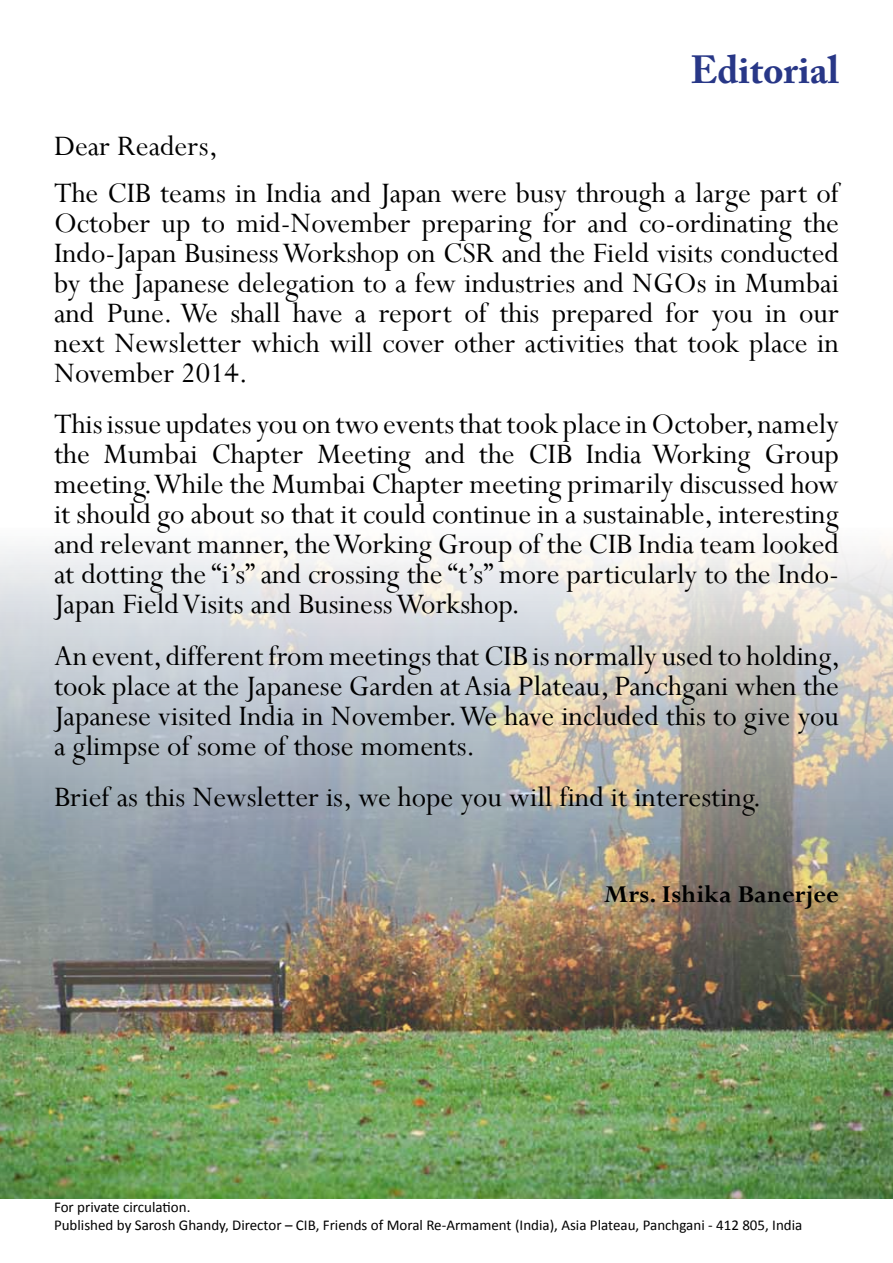
<style>
.page{position:relative;width:893px;height:1263px;background:#fff}
.page>*{position:absolute;margin:0;border:0;box-sizing:border-box;transform-origin:0 0}
.t1{font:700 39px "Adobe Caslon Pro";color:#283787}
.t2{font:31.5px/30px "Perpetua";color:#000;text-align:justify}
.t3{font:700 27px "Perpetua";color:#000}
.t4{font:15px/18px "Calibri";color:#000}
</style>
<div class="page">
<img style="left:0;top:546px;width:893px;height:652px">
<p class="t1" style="left:690px;top:46px;width:150px">Editorial</p>
<p class="t2" style="left:54px;top:122px;width:786px;line-height:47px">Dear Readers,<br>The CIB teams in India and Japan were busy through a large part of</p>
<p class="t2" style="left:54px;top:207px;width:786px">October up to mid-November preparing for and co-ordinating the Indo-Japan Business Workshop on CSR and the Field visits conducted by the Japanese delegation to a few industries and NGOs in Mumbai and Pune. We shall have a report of this prepared for you in our next Newsletter which will cover other activities that took place in November 2014.</p>
<p class="t2" style="left:54px;top:409px;width:786px">This issue updates you on two events that took place in October, namely the Mumbai Chapter Meeting and the CIB India Working Group meeting. While the Mumbai Chapter meeting primarily discussed how it should go about so that it could continue in a sustainable, interesting and relevant manner, the Working Group of the CIB India team looked at dotting the “i’s” and crossing the “t’s” more particularly to the Indo-Japan Field Visits and Business Workshop.</p>
<p class="t2" style="left:54px;top:640px;width:788px">An event, different from meetings that CIB is normally used to holding, took place at the Japanese Garden at Asia Plateau, Panchgani when the Japanese visited India in November. We have included this to give you a glimpse of some of those moments.</p>
<p class="t2" style="left:54px;top:781px;width:709px">Brief as this Newsletter is, we hope you will find it interesting.</p>
<p class="t3" style="left:604px;top:877px;width:237px">Mrs. Ishika Banerjee</p>
<p class="t4" style="left:54px;top:1197px;width:750px">For private circulation.<br>Published by Sarosh Ghandy, Director – CIB, Friends of Moral Re-Armament (India), Asia Plateau, Panchgani - 412 805, India</p>
</div>
